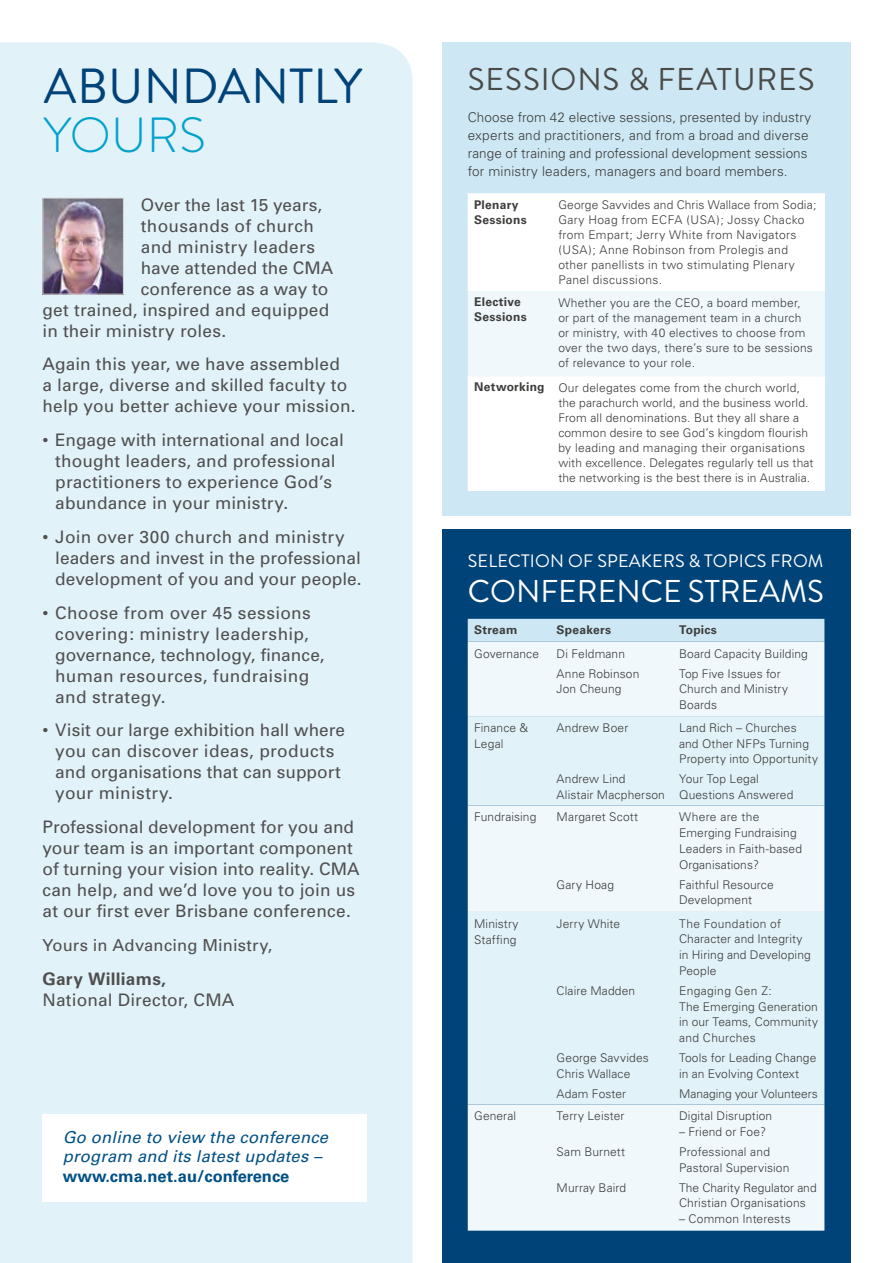
<style>
.page{position:relative;width:893px;height:1263px;background:#fff}
.page>*{position:absolute;margin:0;border:0;box-sizing:border-box;transform-origin:0 0}
.t1{font:49.2px "Brandon Grotesque";letter-spacing:.005em;color:#004379}
.t2{font:300 49.2px "Brandon Grotesque";letter-spacing:.005em;color:#00a1cb}
.t3{font:31.5px "Brandon Grotesque";letter-spacing:.03em;color:#4a4a49}
.t4{font:31.5px "Brandon Grotesque";color:#fff}
.t5{font:18px "Brandon Grotesque";letter-spacing:.01em;color:#fff}
.t6{font:17.25px/21px "Univers";letter-spacing:.01em;color:#504f4f}
.t7{font:700 17.25px "Univers";letter-spacing:.015em;color:#504f4f}
.t8{font:italic 16.5px/19.5px "Univers";letter-spacing:.015em;color:#005085}
.t9{font:16.5px "Univers";letter-spacing:.01em;color:#504f4f}
.t10{font:700 16.5px "Univers";color:#005085}
.t11{font:300 13.5px/18px "Univers";letter-spacing:.005em;color:#3c3c3b}
.t12{font:300 12px/15.8px "Univers";letter-spacing:.01em;color:#3c3c3b}
.t13{font:700 12px/15px "Univers";letter-spacing:.02em;color:#3c3c3b}
.s1{font-weight:700}
</style>
<div class="page">
<div style="left:442px;top:43px;width:408px;height:473px;background:#cde8f4"></div>
<div style="left:0;top:43px;width:412px;height:1220px;background:#e2f2f9"></div>
<img style="left:44px;top:200px;width:78px;height:93px">
<div style="left:42px;top:198px;width:82px;height:97px;border:1px solid #dadada"></div>
<div style="left:43px;top:1114px;width:324px;height:87px;background:#fff"></div>
<div style="left:442px;top:529px;width:408px;height:734px;background:#004379"></div>
<div style="left:468px;top:619px;width:356px;height:23px;background:#cde8f4"></div>
<div style="left:468px;top:642px;width:356px;height:589px;background:#f0f8fc"></div>
<svg style="left:468px;top:716px;width:356px;height:388px;background:#e5f3f9"></svg>
<div style="left:468px;top:193px;width:357px;height:298px;background:#fff"></div>
<div style="left:468px;top:291px;width:357px;height:85px;background:#f0f8fc"></div>
<h1 class="t1" style="left:44px;top:52px;width:320px">ABUNDANTLY</h1>
<h1 class="t2" style="left:44px;top:101px;width:164px">YOURS</h1>
<h3 class="t6" style="left:141px;top:194px;width:183px">Over the last 15 years,</h3>
<h3 class="t6" style="left:141px;top:215px;width:175px">thousands of church</h3>
<h3 class="t6" style="left:141px;top:236px;width:176px">and ministry leaders</h3>
<h3 class="t6" style="left:141px;top:257px;width:194px">have attended the CMA</h3>
<h3 class="t6" style="left:141px;top:278px;width:189px">conference as a way to</h3>
<h3 class="t6" style="left:43px;top:299px;width:288px">get trained, inspired and equipped</h3>
<h3 class="t6" style="left:43px;top:320px;width:185px">in their ministry roles.</h3>
<h3 class="t6" style="left:43px;top:354px;width:315px">Again this year, we have assembled<br>a large, diverse and skilled faculty to help you better achieve your mission.</h3>
<h3 class="t6" style="left:55px;top:430px;width:290px;text-indent:-13px">• Engage with international and local thought leaders, and professional practitioners to experience God’s abundance in your ministry.</h3>
<h3 class="t6" style="left:55px;top:526px;width:308px;text-indent:-13px">• Join over 300 church and ministry leaders and invest in the professional development of you and your people.</h3>
<h3 class="t6" style="left:55px;top:602px;width:271px;text-indent:-13px">• Choose from over 45 sessions covering: ministry leadership, governance, technology, finance, human resources, fundraising and strategy.</h3>
<h3 class="t6" style="left:55px;top:720px;width:291px;text-indent:-13px">• Visit our large exhibition hall where you can discover ideas, products and organisations that can support your ministry.</h3>
<h3 class="t6" style="left:43px;top:817px;width:319px">Professional development for you and your team is an important component of turning your vision into reality. CMA can help, and we’d love you to join us at our first ever Brisbane conference.</h3>
<h3 class="t9" style="left:43px;top:935px;width:231px">Yours in Advancing Ministry,</h3>
<h3 class="t7" style="left:43px;top:969px;width:125px">Gary Williams,</h3>
<h3 class="t6" style="left:43px;top:989px;width:193px">National Director, CMA</h3>
<h3 class="t8" style="left:63px;top:1127px;width:267px">Go online to view the conference program and its latest updates –</h3>
<h3 class="t10" style="left:63px;top:1166px;width:228px">www.cma.net.au/conference</h3>
<h2 class="t3" style="left:468px;top:58px;width:348px">SESSIONS &amp; FEATURES</h2>
<p class="t11" style="left:468px;top:108px;width:345px">Choose from 42 elective sessions, presented by industry experts and practitioners, and from a broad and diverse range of training and professional development sessions for ministry leaders, managers and board members.</p>
<p class="t13" style="left:474px;top:197px;width:54px">Plenary<br>Sessions</p>
<p class="t12" style="left:558px;top:197px;width:260px;line-height:15px">George Savvides and Chris Wallace from Sodia; Gary Hoag from ECFA (USA); Jossy Chacko from Empart; Jerry White from Navigators (USA); Anne Robinson from Prolegis and other panellists in two stimulating Plenary Panel discussions.</p>
<p class="t13" style="left:474px;top:295px;width:54px">Elective<br>Sessions</p>
<p class="t12" style="left:558px;top:295px;width:256px;line-height:15px">Whether you are the CEO, a board member, or part of the management team in a church or ministry, with 40 electives to choose from over the two days, there’s sure to be sessions of relevance to your role.</p>
<p class="t12" style="left:558px;top:380px;width:257px;line-height:15px;text-indent:-84px"><span class="s1">Networking</span> Our delegates come from the church world, the parachurch world, and the business world.<br>From all denominations. But they all share a common desire to see God’s kingdom flourish by leading and managing their organisations with excellence. Delegates regularly tell us that the networking is the best there is in Australia.</p>
<h3 class="t5" style="left:468px;top:549px;width:357px">SELECTION OF SPEAKERS &amp; TOPICS FROM</h3>
<h2 class="t4" style="left:468px;top:569px;width:358px">CONFERENCE STREAMS</h2>
<p class="t13" style="left:474px;top:623px;width:45px">Stream</p>
<p class="t13" style="left:557px;top:623px;width:56px">Speakers</p>
<p class="t13" style="left:679px;top:623px;width:39px">Topics</p>
<p class="t12" style="left:474px;top:645px;width:67px">Governance</p>
<p class="t12" style="left:557px;top:643px;width:84px;line-height:20px">Di Feldmann<br>Anne Robinson</p>
<p class="t12" style="left:557px;top:681px;width:66px">Jon Cheung</p>
<p class="t12" style="left:679px;top:643px;width:130px;line-height:20px">Board Capacity Building<br>Top Five Issues for</p>
<p class="t12" style="left:679px;top:681px;width:111px">Church and Ministry<br>Boards</p>
<p class="t12" style="left:474px;top:720px;width:56px">Finance &amp;<br>Legal</p>
<p class="t12" style="left:557px;top:720px;width:73px">Andrew Boer</p>
<p class="t12" style="left:557px;top:771px;width:110px">Andrew Lind<br>Alistair Macpherson</p>
<p class="t12" style="left:474px;top:809px;width:64px">Fundraising</p>
<p class="t12" style="left:557px;top:809px;width:83px">Margaret Scott</p>
<p class="t12" style="left:557px;top:877px;width:59px">Gary Hoag</p>
<p class="t12" style="left:474px;top:916px;width:46px">Ministry<br>Staffing</p>
<p class="t12" style="left:557px;top:916px;width:65px">Jerry White</p>
<p class="t12" style="left:557px;top:983px;width:80px">Claire Madden</p>
<p class="t12" style="left:557px;top:1050px;width:94px">George Savvides<br>Chris Wallace</p>
<p class="t12" style="left:557px;top:1086px;width:71px">Adam Foster</p>
<p class="t12" style="left:474px;top:1108px;width:44px">General</p>
<p class="t12" style="left:557px;top:1108px;width:69px">Terry Leister</p>
<p class="t12" style="left:557px;top:1144px;width:70px">Sam Burnett</p>
<p class="t12" style="left:557px;top:1179px;width:71px">Murray Baird</p>
<p class="t12" style="left:679px;top:720px;width:140px">Land Rich – Churches and Other NFPs Turning<br>Property into Opportunity</p>
<p class="t12" style="left:679px;top:771px;width:116px">Your Top Legal<br>Questions Answered</p>
<p class="t12" style="left:679px;top:809px;width:125px">Where are the<br>Emerging Fundraising<br>Leaders in Faith-based<br>Organisations?</p>
<p class="t12" style="left:679px;top:876px;width:96px">Faithful Resource<br>Development</p>
<p class="t12" style="left:679px;top:915px;width:133px">The Foundation of<br>Character and Integrity in Hiring and Developing<br>People</p>
<p class="t12" style="left:679px;top:983px;width:140px">Engaging Gen Z:<br>The Emerging Generation in our Teams, Community and Churches</p>
<p class="t12" style="left:679px;top:1050px;width:139px">Tools for Leading Change in an Evolving Context</p>
<p class="t12" style="left:679px;top:1086px;width:140px">Managing your Volunteers</p>
<p class="t12" style="left:679px;top:1108px;width:95px">Digital Disruption</p>
<p class="t12" style="left:679px;top:1122px;width:92px;line-height:20px">– Friend or Foe?<br>Professional and</p>
<p class="t12" style="left:679px;top:1157px;width:139px;line-height:20px">Pastoral Supervision<br>The Charity Regulator and</p>
<p class="t12" style="left:679px;top:1195px;width:128px">Christian Organisations</p>
<p class="t12" style="left:679px;top:1211px;width:113px">– Common Interests</p>
</div>
